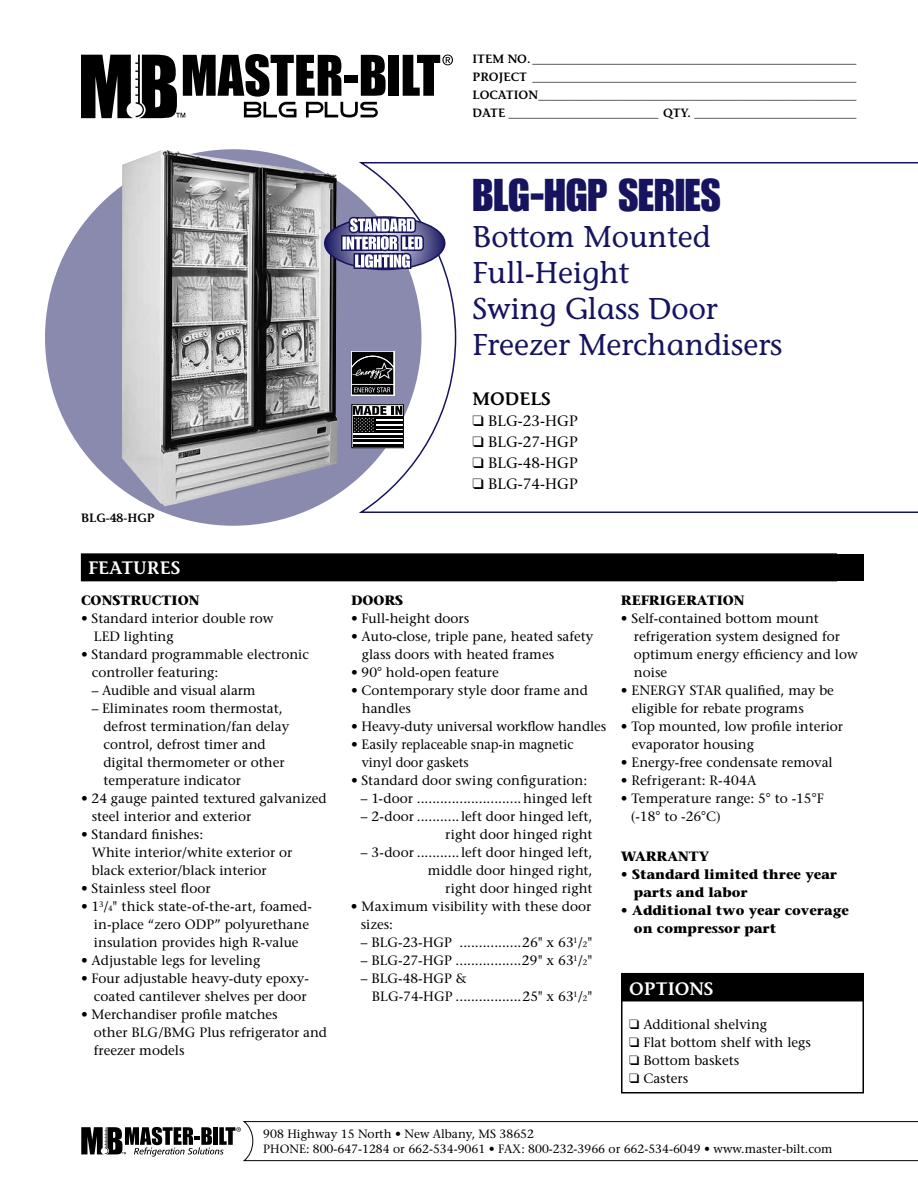
<style>
.page{position:relative;width:918px;height:1188px;background:#fff}
.page>*{position:absolute;margin:0;border:0;box-sizing:border-box;transform-origin:0 0}
.t1{font:45px "Impact";color:#16145f}
.t2{font:30px/36px "Stone Informal";color:#16145f}
.t3{font:600 18px "Stone Informal";color:#fff}
.t4{font:600 18px "Stone Informal";color:#000}
.t5{font:15px "Stone Serif";color:#000}
.t6{font:13.5px/18px "Stone Serif";color:#000}
.t7{font:700 13.5px/18px "Stone Serif";color:#000}
.t8{font:600 12px/18px "Stone Informal";color:#000;text-align:justify}
.t9{font:12px/14.4px "Stone Serif";color:#000}
.s1{font-size:7.8px}
</style>
<div class="page">
<div style="left:45px;top:149px;width:376px;height:377px;background:#8a8aaf;border-radius:50%"></div>
<div style="left:388px;top:55px;width:11px;height:41px;background:#000"></div>
<svg style="left:403px;top:55px;width:50px;height:41px"></svg>
<svg style="left:81px;top:54px;width:305px;height:64px"></svg>
<svg style="left:356px;top:162px;width:562px;height:351px"></svg>
<svg style="left:81px;top:1121px;width:837px;height:40px"></svg>
<div style="left:81px;top:554px;width:783px;height:27px;background:#000"></div>
<div style="left:622px;top:974px;width:241px;height:27px;background:#000"></div>
<div style="left:621px;top:973px;width:243px;height:121px;border:2px solid #000"></div>
<svg style="left:351px;top:351px;width:43px;height:44px"></svg>
<svg style="left:352px;top:392px;width:41px;height:3px"></svg>
<svg style="left:352px;top:352px;width:41px;height:40px;background:#2b2b2b"></svg>
<svg style="left:354px;top:433px;width:48px;height:11px"></svg>
<div style="left:352px;top:404px;width:52px;height:44px;border:1px solid #000"></div>
<hr style="left:375px;top:430px;width:27px;height:3px;background:#000">
<hr style="left:353px;top:435px;width:49px;height:2px;background:#000">
<hr style="left:353px;top:440px;width:49px;height:2px;background:#000">
<hr style="left:353px;top:444px;width:49px;height:2px;background:#000">
<div style="left:353px;top:417px;width:22px;height:16px;background:#000"></div>
<svg style="left:353px;top:406px;width:49px;height:26px"></svg>
<img style="left:122px;top:150px;width:216px;height:356px">
<svg style="left:325px;top:153px;width:120px;height:129px"></svg>
<p class="t8" style="left:472px;top:50px;width:385px">ITEM NO. ______________________________________________________ PROJECT ______________________________________________________ LOCATION_____________________________________________________ DATE _________________________ QTY. ___________________________</p>
<h1 class="t1" style="left:472px;top:169px;width:250px">BLG-HGP SERIES</h1>
<h2 class="t2" style="left:472px;top:219px;width:311px">Bottom Mounted<br>Full-Height<br>Swing Glass Door<br>Freezer Merchandisers</h2>
<p class="t8" style="left:81px;top:509px;width:75px">BLG-48-HGP</p>
<h3 class="t3" style="left:89px;top:557px;width:94px">FEATURES</h3>
<p class="t7" style="left:81px;top:591px;width:120px">CONSTRUCTION</p>
<p class="t6" style="left:94px;top:609px;width:181px;text-indent:-13px">• Standard interior double row<br>LED lighting</p>
<p class="t6" style="left:92px;top:645px;width:219px;text-indent:-11px">• Standard programmable electronic controller featuring:</p>
<p class="t6" style="left:92px;top:681px;width:165px">– Audible and visual alarm</p>
<p class="t6" style="left:104px;top:699px;width:187px;text-indent:-12px">– Eliminates room thermostat, defrost termination/fan delay control, defrost timer and digital thermometer or other temperature indicator</p>
<p class="t6" style="left:92px;top:789px;width:236px;text-indent:-11px">• 24 gauge painted textured galvanized steel interior and exterior</p>
<p class="t6" style="left:92px;top:825px;width:202px;text-indent:-11px">• Standard finishes:<br>White interior/white exterior or black exterior/black interior</p>
<p class="t6" style="left:81px;top:879px;width:131px">• Stainless steel floor</p>
<p class="t6" style="left:94px;top:897px;width:219px;text-indent:-13px">• 1<sup>3</sup>/<span class="s1">4</span>" thick state-of-the-art, foamed&shy;in-place “zero ODP” polyurethane insulation provides high R-value</p>
<p class="t6" style="left:81px;top:951px;width:181px">• Adjustable legs for leveling</p>
<p class="t6" style="left:81px;top:969px;width:229px;text-align:right">• Four adjustable heavy-duty epoxy&shy;coated cantilever shelves per door</p>
<p class="t6" style="left:94px;top:1005px;width:235px;text-indent:-13px">• Merchandiser profile matches<br>other BLG/BMG Plus refrigerator and freezer models</p>
<h3 class="t4" style="left:472px;top:388px;width:80px">MODELS</h3>
<p class="t5" style="left:472px;top:412px;width:107px">❑ BLG-23-HGP</p>
<p class="t5" style="left:472px;top:433px;width:107px">❑ BLG-27-HGP</p>
<p class="t5" style="left:472px;top:454px;width:107px">❑ BLG-48-HGP</p>
<p class="t5" style="left:472px;top:475px;width:107px">❑ BLG-74-HGP</p>
<p class="t7" style="left:351px;top:591px;width:54px">DOORS</p>
<p class="t6" style="left:351px;top:609px;width:120px">• Full-height doors</p>
<p class="t6" style="left:362px;top:627px;width:233px;text-indent:-11px">• Auto-close, triple pane, heated safety glass doors with heated frames</p>
<p class="t6" style="left:351px;top:663px;width:149px">• 90° hold-open feature</p>
<p class="t6" style="left:362px;top:681px;width:228px;text-indent:-11px">• Contemporary style door frame and handles</p>
<p class="t6" style="left:351px;top:717px;width:257px">• Heavy-duty universal workflow handles</p>
<p class="t6" style="left:362px;top:735px;width:213px;text-indent:-11px">• Easily replaceable snap-in magnetic vinyl door gaskets</p>
<p class="t6" style="left:351px;top:771px;width:238px">• Standard door swing configuration:</p>
<p class="t6" style="left:361px;top:789px;width:233px">– 1-door ...........................hinged left</p>
<p class="t6" style="left:361px;top:807px;width:233px;text-align:right">– 2-door ...........left door hinged left, right door hinged right</p>
<p class="t6" style="left:361px;top:843px;width:233px;text-align:right">– 3-door ...........left door hinged left, middle door hinged right,<br>right door hinged right</p>
<p class="t6" style="left:361px;top:897px;width:232px;text-indent:-10px">• Maximum visibility with these door sizes:</p>
<p class="t6" style="left:361px;top:933px;width:233px">– BLG-23-HGP ................26" x 63<sup>1</sup>/<span class="s1">2</span>"</p>
<p class="t6" style="left:361px;top:951px;width:233px">– BLG-27-HGP .................29" x 63<sup>1</sup>/<span class="s1">2</span>"</p>
<p class="t6" style="left:372px;top:969px;width:222px;text-indent:-11px">– BLG-48-HGP &amp;<br>BLG-74-HGP .................25" x 63<sup>1</sup>/<span class="s1">2</span>"</p>
<p class="t7" style="left:621px;top:591px;width:125px">REFRIGERATION</p>
<p class="t6" style="left:634px;top:609px;width:225px;text-indent:-13px">• Self-contained bottom mount refrigeration system designed for optimum energy efficiency and low noise</p>
<p class="t6" style="left:632px;top:681px;width:204px;text-indent:-11px">• ENERGY STAR qualified, may be eligible for rebate programs</p>
<p class="t6" style="left:632px;top:717px;width:213px;text-indent:-11px">• Top mounted, low profile interior evaporator housing</p>
<p class="t6" style="left:621px;top:753px;width:213px">• Energy-free condensate removal</p>
<p class="t6" style="left:621px;top:771px;width:137px">• Refrigerant: R-404A</p>
<p class="t6" style="left:631px;top:789px;width:194px;text-indent:-10px">• Temperature range: 5° to -15°F (-18° to -26°C)</p>
<p class="t7" style="left:621px;top:847px;width:90px">WARRANTY</p>
<p class="t7" style="left:634px;top:865px;width:205px;text-indent:-13px">• Standard limited three year parts and labor</p>
<p class="t7" style="left:634px;top:901px;width:216px;text-indent:-13px">• Additional two year coverage on compressor part</p>
<h3 class="t3" style="left:629px;top:978px;width:86px">OPTIONS</h3>
<p class="t6" style="left:629px;top:1016px;width:139px">❑ Additional shelving</p>
<p class="t6" style="left:629px;top:1034px;width:183px">❑ Flat bottom shelf with legs</p>
<p class="t6" style="left:629px;top:1052px;width:111px">❑ Bottom baskets</p>
<p class="t6" style="left:629px;top:1070px;width:60px">❑ Casters</p>
<p class="t9" style="left:263px;top:1127px;width:571px">908 Highway 15 North • New Albany, MS 38652<br>PHONE: 800-647-1284 or 662-534-9061 • FAX: 800-232-3966 or 662-534-6049 • www.master-bilt.com</p>
</div>
